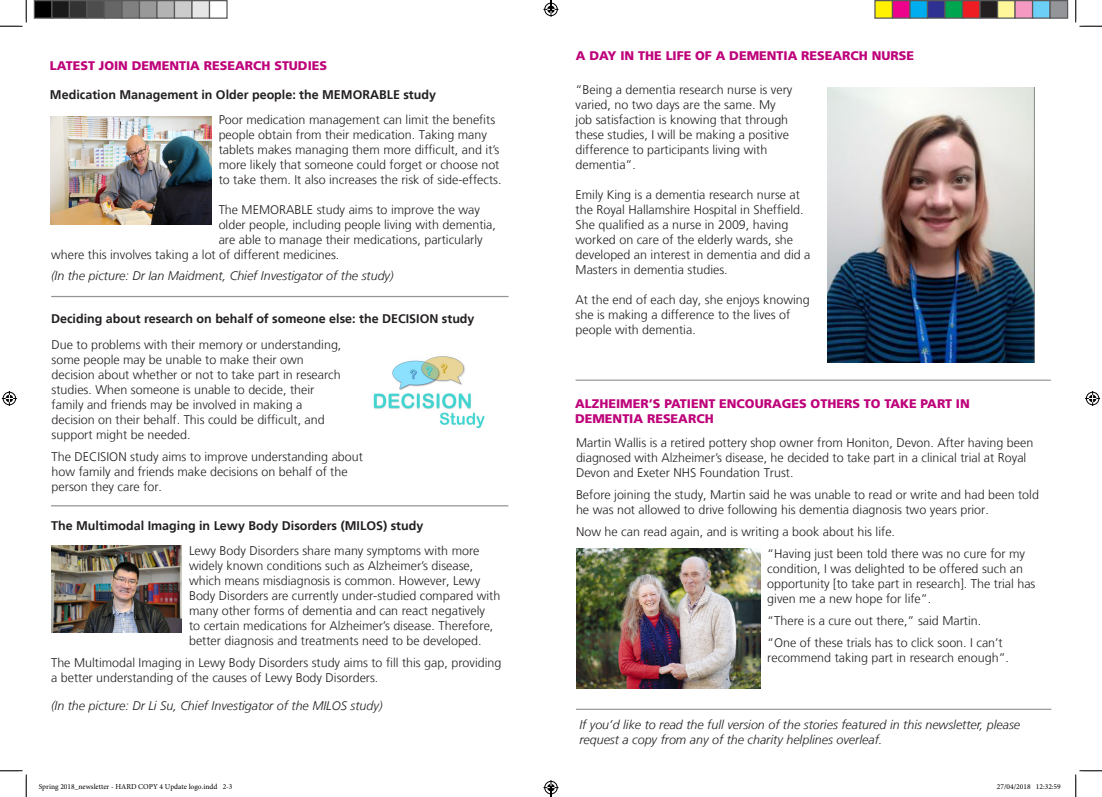
<style>
.page{position:relative;width:1102px;height:797px;background:#fff}
.page>*{position:absolute;margin:0;border:0;box-sizing:border-box;transform-origin:0 0}
.t1{font:300 12.5px/15px "Frutiger LT";color:#231f20}
.t2{font:italic 300 12.5px/15px "Frutiger LT";color:#231f20}
.t3{font:700 12.5px "Frutiger LT";color:#231f20}
.t4{font:900 12.5px/15px "Frutiger LT Std";color:#be027a}
.t5{font:7.5px "Minion Pro";color:#000}
</style>
<div class="page">
<hr style="left:51px;top:296px;width:457px;height:1px;background:#939598">
<img style="left:51px;top:116px;width:160px;height:109px">
<img style="left:51px;top:545px;width:131px;height:87px">
<hr style="left:51px;top:505px;width:457px;height:1px;background:#939598">
<img style="left:373px;top:356px;width:112px;height:73px">
<hr style="left:575px;top:379px;width:475px;height:2px;background:#939598">
<img style="left:827px;top:87px;width:207px;height:275px">
<img style="left:576px;top:548px;width:184px;height:140px">
<hr style="left:576px;top:708px;width:475px;height:2px;background:#939598">
<svg style="left:0;top:0;width:27px;height:27px"></svg>
<svg style="left:0;top:770px;width:27px;height:27px"></svg>
<svg style="left:1075px;top:0;width:26px;height:27px"></svg>
<svg style="left:1075px;top:770px;width:26px;height:27px"></svg>
<svg style="left:2px;top:391px;width:15px;height:15px"></svg>
<svg style="left:1085px;top:391px;width:14px;height:15px"></svg>
<div style="left:34px;top:1px;width:18px;height:17px;background:#000"></div>
<div style="left:34px;top:0;width:18px;height:19px;border:1px solid #595959"></div>
<div style="left:52px;top:1px;width:17px;height:17px;background:#1a1a1a"></div>
<div style="left:51px;top:0;width:19px;height:19px;border:1px solid #595959"></div>
<div style="left:69px;top:1px;width:18px;height:17px;background:#333"></div>
<div style="left:69px;top:0;width:19px;height:19px;border:1px solid #595959"></div>
<div style="left:87px;top:1px;width:17px;height:17px;background:#4d4d4d"></div>
<div style="left:86px;top:0;width:19px;height:19px;border:1px solid #595959"></div>
<div style="left:104px;top:1px;width:18px;height:17px;background:#666"></div>
<div style="left:104px;top:0;width:18px;height:19px;border:1px solid #595959"></div>
<div style="left:122px;top:1px;width:17px;height:17px;background:#808080"></div>
<div style="left:121px;top:0;width:19px;height:19px;border:1px solid #595959"></div>
<div style="left:139px;top:1px;width:18px;height:17px;background:#999"></div>
<div style="left:139px;top:0;width:19px;height:19px;border:1px solid #595959"></div>
<div style="left:157px;top:1px;width:17px;height:17px;background:#b3b3b3"></div>
<div style="left:156px;top:0;width:19px;height:19px;border:1px solid #595959"></div>
<div style="left:174px;top:1px;width:18px;height:17px;background:#ccc"></div>
<div style="left:174px;top:0;width:18px;height:19px;border:1px solid #595959"></div>
<div style="left:192px;top:1px;width:17px;height:17px;background:#e6e6e6"></div>
<div style="left:191px;top:0;width:19px;height:19px;border:1px solid #595959"></div>
<div style="left:209px;top:0;width:19px;height:19px;border:1px solid #595959"></div>
<div style="left:874px;top:1px;width:18px;height:17px;background:#fff101"></div>
<div style="left:874px;top:0;width:19px;height:19px;border:1px solid #595959"></div>
<div style="left:892px;top:1px;width:17px;height:17px;background:#ed028c"></div>
<div style="left:891px;top:0;width:19px;height:19px;border:1px solid #595959"></div>
<div style="left:909px;top:1px;width:18px;height:17px;background:#00aeef"></div>
<div style="left:909px;top:0;width:19px;height:19px;border:1px solid #595959"></div>
<div style="left:927px;top:1px;width:17px;height:17px;background:#2e3092"></div>
<div style="left:926px;top:0;width:19px;height:19px;border:1px solid #595959"></div>
<div style="left:944px;top:1px;width:18px;height:17px;background:#00a54f"></div>
<div style="left:944px;top:0;width:19px;height:19px;border:1px solid #595959"></div>
<div style="left:962px;top:1px;width:17px;height:17px;background:#ee1d23"></div>
<div style="left:961px;top:0;width:19px;height:19px;border:1px solid #595959"></div>
<div style="left:979px;top:1px;width:18px;height:17px;background:#231f20"></div>
<div style="left:979px;top:0;width:19px;height:19px;border:1px solid #595959"></div>
<div style="left:997px;top:1px;width:17px;height:17px;background:#fff79a"></div>
<div style="left:996px;top:0;width:19px;height:19px;border:1px solid #595959"></div>
<div style="left:1014px;top:1px;width:18px;height:17px;background:#f499c2"></div>
<div style="left:1014px;top:0;width:19px;height:19px;border:1px solid #595959"></div>
<div style="left:1032px;top:1px;width:17px;height:17px;background:#6bcff6"></div>
<div style="left:1031px;top:0;width:19px;height:19px;border:1px solid #595959"></div>
<div style="left:1049px;top:1px;width:18px;height:17px;background:#939598"></div>
<div style="left:1049px;top:0;width:19px;height:19px;border:1px solid #595959"></div>
<svg style="left:543px;top:0;width:15px;height:17px"></svg>
<svg style="left:543px;top:780px;width:15px;height:17px"></svg>
<p class="t4" style="left:50px;top:58px;width:279px">LATEST JOIN DEMENTIA RESEARCH STUDIES</p>
<p class="t3" style="left:50px;top:88px;width:387px">Medication Management in Older people: the MEMORABLE study</p>
<p class="t1" style="left:219px;top:112px;width:284px">Poor medication management can limit the benefits people obtain from their medication. Taking many tablets makes managing them more difficult, and it’s more likely that someone could forget or choose not to take them. It also increases the risk of side-effects.</p>
<p class="t1" style="left:219px;top:202px;width:263px">The MEMORABLE study aims to improve the way</p>
<p class="t1" style="left:219px;top:217px;width:279px">older people, including people living with dementia,</p>
<p class="t1" style="left:219px;top:232px;width:265px">are able to manage their medications, particularly</p>
<p class="t1" style="left:51px;top:247px;width:290px">where this involves taking a lot of different medicines.</p>
<p class="t2" style="left:51px;top:268px;width:344px">(In the picture: Dr Ian Maidment, Chief Investigator of the study)</p>
<p class="t3" style="left:51px;top:311px;width:425px">Deciding about research on behalf of someone else: the DECISION study</p>
<p class="t1" style="left:52px;top:337px;width:291px">Due to problems with their memory or understanding, some people may be unable to make their own decision about whether or not to take part in research studies. When someone is unable to decide, their family and friends may be involved in making a decision on their behalf. This could be difficult, and support might be needed.</p>
<p class="t1" style="left:52px;top:449px;width:313px">The DECISION study aims to improve understanding about how family and friends make decisions on behalf of the person they care for.</p>
<p class="t3" style="left:51px;top:518px;width:374px">The Multimodal Imaging in Lewy Body Disorders (MILOS) study</p>
<p class="t1" style="left:189px;top:543px;width:313px">Lewy Body Disorders share many symptoms with more widely known conditions such as Alzheimer’s disease, which means misdiagnosis is common. However, Lewy Body Disorders are currently under-studied compared with many other forms of dementia and can react negatively<br>to certain medications for Alzheimer’s disease. Therefore, better diagnosis and treatments need to be developed.</p>
<p class="t1" style="left:51px;top:655px;width:452px">The Multimodal Imaging in Lewy Body Disorders study aims to fill this gap, providing a better understanding of the causes of Lewy Body Disorders.</p>
<p class="t2" style="left:51px;top:698px;width:333px">(In the picture: Dr Li Su, Chief Investigator of the MILOS study)</p>
<p class="t4" style="left:575px;top:49px;width:340px">A DAY IN THE LIFE OF A DEMENTIA RESEARCH NURSE</p>
<p class="t1" style="left:575px;top:82px;width:218px">“Being a dementia research nurse is very varied, no two days are the same. My job satisfaction is knowing that through these studies, I will be making a positive difference to participants living with dementia”.</p>
<p class="t1" style="left:575px;top:187px;width:236px">Emily King is a dementia research nurse at the Royal Hallamshire Hospital in Sheffield.<br>She qualified as a nurse in 2009, having worked on care of the elderly wards, she developed an interest in dementia and did a Masters in dementia studies.</p>
<p class="t1" style="left:575px;top:292px;width:236px">At the end of each day, she enjoys knowing she is making a difference to the lives of people with dementia.</p>
<p class="t4" style="left:575px;top:396px;width:396px">ALZHEIMER’S PATIENT ENCOURAGES OTHERS TO TAKE PART IN<br>DEMENTIA RESEARCH</p>
<p class="t1" style="left:576px;top:435px;width:459px">Martin Wallis is a retired pottery shop owner from Honiton, Devon. After having been diagnosed with Alzheimer’s disease, he decided to take part in a clinical trial at Royal<br>Devon and Exeter NHS Foundation Trust.</p>
<p class="t1" style="left:576px;top:487px;width:464px">Before joining the study, Martin said he was unable to read or write and had been told he was not allowed to drive following his dementia diagnosis two years prior.</p>
<p class="t1" style="left:576px;top:524px;width:320px">Now he can read again, and is writing a book about his life.</p>
<p class="t1" style="left:767px;top:546px;width:270px">“Having just been told there was no cure for my condition, I was delighted to be offered such an opportunity [to take part in research]. The trial has given me a new hope for life”.</p>
<p class="t1" style="left:767px;top:613px;width:215px">“There is a cure out there,” said Martin.</p>
<p class="t1" style="left:767px;top:635px;width:243px">“One of these trials has to click soon. I can’t recommend taking part in research enough”.</p>
<p class="t2" style="left:579px;top:717px;width:442px">If you’d like to read the full version of the stories featured in this newsletter, please request a copy from any of the charity helplines overleaf.</p>
<p class="t5" style="left:39px;top:782px;width:195px">Spring 2018_newsletter - HARD COPY 4 Update logo.indd 2-3</p>
<p class="t5" style="left:996px;top:782px;width:65px">27/04/2018 12:32:59</p>
</div>
